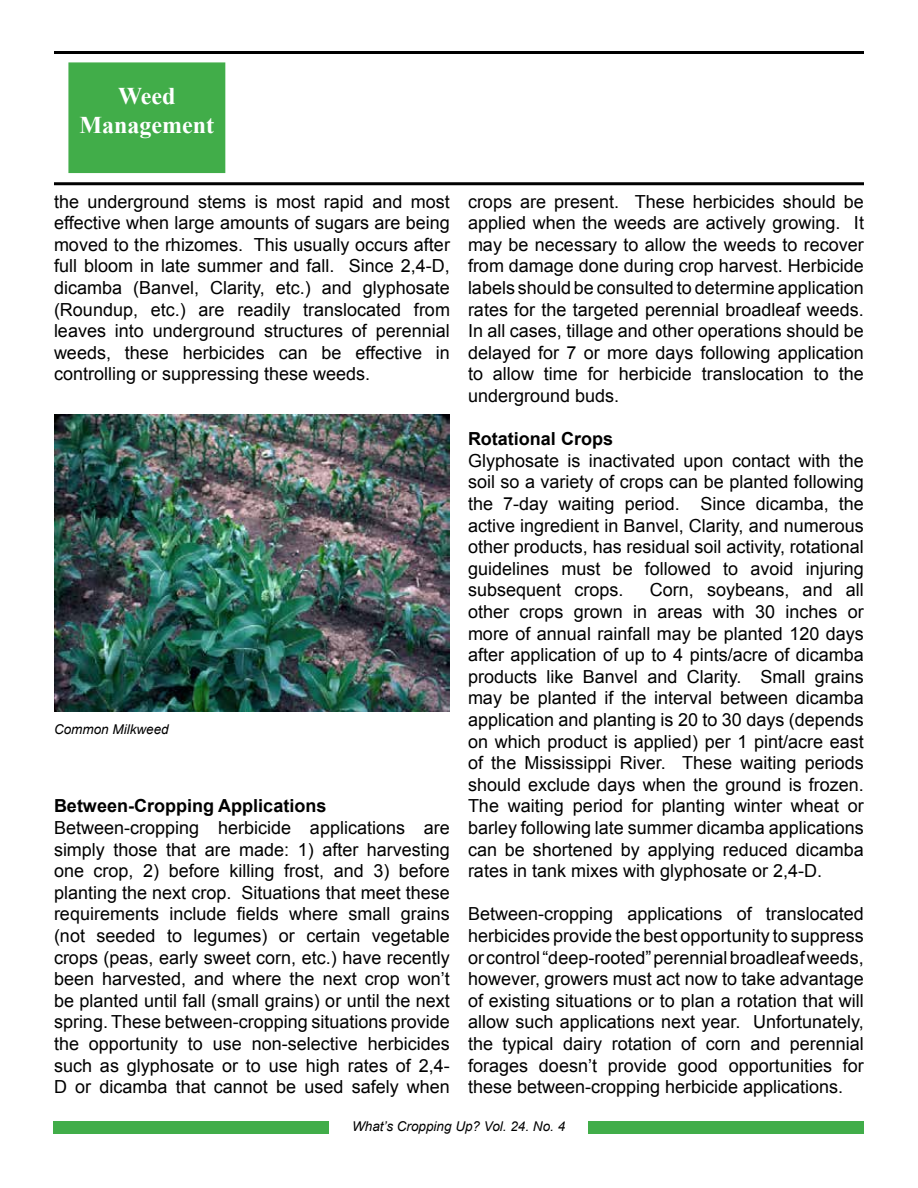
<style>
.page{position:relative;width:918px;height:1188px;background:#fff}
.page>*{position:absolute;margin:0;border:0;box-sizing:border-box;transform-origin:0 0}
.t1{font:700 24px/28.8px "Times New Roman";color:#fff;text-align:center}
.t2{font:18px/21.6px "Arial";color:#000;text-align:justify}
.t3{font:700 18px "Arial";color:#000}
.t4{font:italic 13.5px "Arial";color:#000}
</style>
<div class="page">
<div style="left:68px;top:62px;width:157px;height:111px;background:#41ad49;border:2px solid #41ad49"></div>
<hr style="left:54px;top:51px;width:810px;height:3px;background:#000">
<hr style="left:54px;top:182px;width:810px;height:3px;background:#000">
<div style="left:588px;top:1121px;width:276px;height:13px;background:#41ad49"></div>
<div style="left:54px;top:1121px;width:275px;height:13px;background:#41ad49"></div>
<img style="left:54px;top:414px;width:396px;height:297px">
<h1 class="t1" style="left:80px;top:81px;width:136px">Weed<br>Management</h1>
<p class="t2" style="left:54px;top:191px;width:397px">the underground stems is most rapid and most effective when large amounts of sugars are being moved to the rhizomes. This usually occurs after full bloom in late summer and fall. Since 2,4-D, dicamba (Banvel, Clarity, etc.) and glyphosate (Roundup, etc.) are readily translocated from leaves into underground structures of perennial weeds, these herbicides can be effective in controlling or suppressing these weeds.</p>
<p class="t4" style="left:54px;top:721px;width:116px">Common Milkweed</p>
<p class="t3" style="left:54px;top:794px;width:274px">Between-Cropping Applications</p>
<p class="t2" style="left:54px;top:817px;width:397px">Between-cropping herbicide applications are simply those that are made: 1) after harvesting one crop, 2) before killing frost, and 3) before planting the next crop. Situations that meet these requirements include fields where small grains (not seeded to legumes) or certain vegetable crops (peas, early sweet corn, etc.) have recently been harvested, and where the next crop won’t be planted until fall (small grains) or until the next spring. These between-cropping situations provide the opportunity to use non-selective herbicides such as glyphosate or to use high rates of 2,4- D or dicamba that cannot be used safely when</p>
<p class="t2" style="left:468px;top:191px;width:398px">crops are present. These herbicides should be applied when the weeds are actively growing. It may be necessary to allow the weeds to recover from damage done during crop harvest. Herbicide labels should be consulted to determine application rates for the targeted perennial broadleaf weeds.<br>In all cases, tillage and other operations should be delayed for 7 or more days following application to allow time for herbicide translocation to the underground buds.</p>
<p class="t3" style="left:468px;top:427px;width:147px">Rotational Crops</p>
<p class="t2" style="left:468px;top:450px;width:397px">Glyphosate is inactivated upon contact with the soil so a variety of crops can be planted following the 7-day waiting period. Since dicamba, the active ingredient in Banvel, Clarity, and numerous other products, has residual soil activity, rotational guidelines must be followed to avoid injuring subsequent crops.</p>
<p class="t2" style="left:468px;top:579px;width:397px;text-indent:182px">Corn, soybeans, and all other crops grown in areas with 30 inches or more of annual rainfall may be planted 120 days after application of up to 4 pints/acre of dicamba products like Banvel and Clarity. Small grains may be planted if the interval between dicamba application and planting is 20 to 30 days (depends on which product is applied) per 1 pint/acre east of the Mississippi River. These waiting periods should exclude days when the ground is frozen.<br>The waiting period for planting winter wheat or barley following late summer dicamba applications can be shortened by applying reduced dicamba rates in tank mixes with glyphosate or 2,4-D.</p>
<p class="t2" style="left:468px;top:903px;width:398px">Between-cropping applications of translocated herbicides provide the best opportunity to suppress or control “deep-rooted” perennial broadleaf weeds, however, growers must act now to take advantage of existing situations or to plan a rotation that will allow such applications next year. Unfortunately, the typical dairy rotation of corn and perennial forages doesn’t provide good opportunities for these between-cropping herbicide applications.</p>
<p class="t4" style="left:352px;top:1117px;width:215px">What’s Cropping Up? Vol. 24. No. 4</p>
</div>
